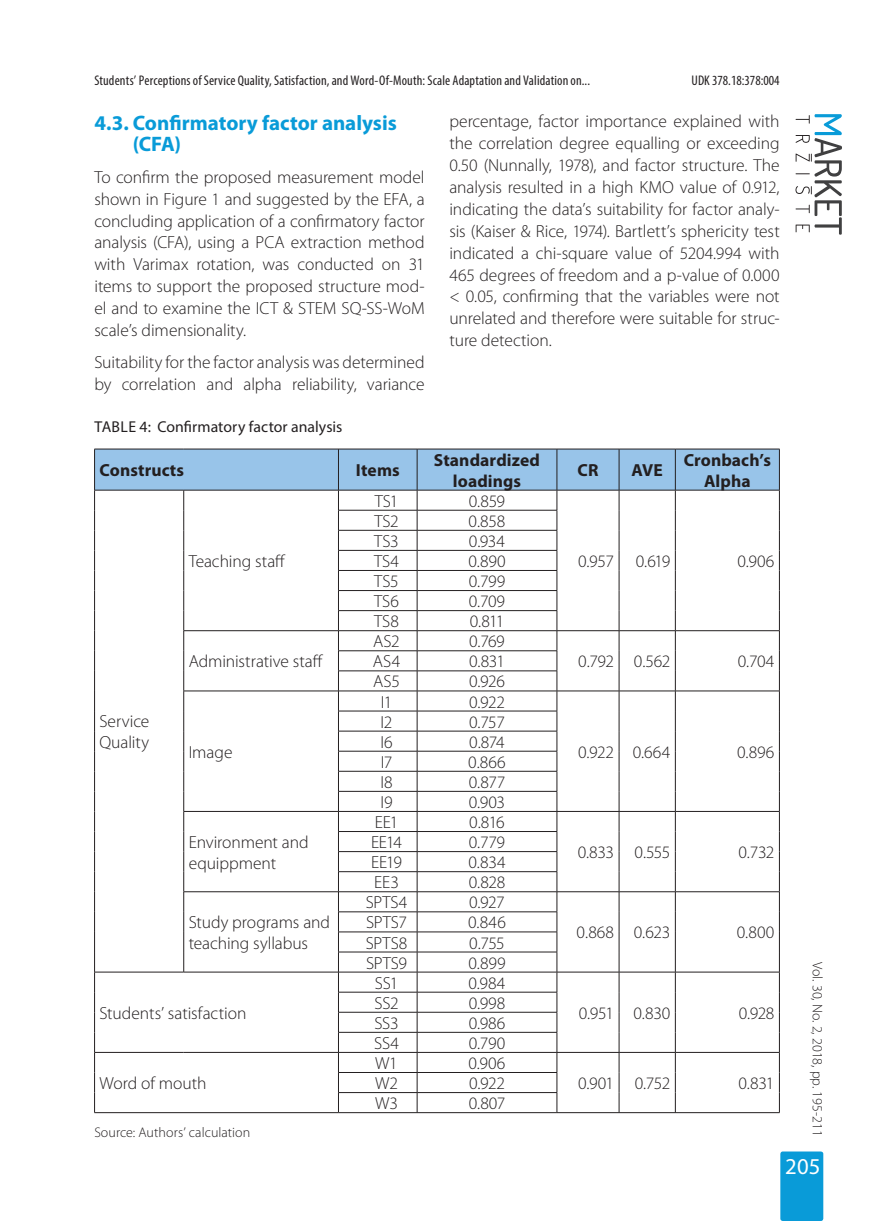
<style>
.page{position:relative;width:874px;height:1221px;background:#fff}
.page>*{position:absolute;margin:0;border:0;box-sizing:border-box;transform-origin:0 0}
.t1{font:22.75px "Myriad Pro";color:#fff}
.t2{font:700 21px/21px "Myriad Pro";color:#099bd8}
.t3{font:300 17.5px/21.9px "Myriad Pro";letter-spacing:-.005em;color:#231f20}
.t4{font:700 17.5px/21px "Myriad Pro";letter-spacing:.005em;color:#231f20;text-align:center}
.t5{font:15.75px "Myriad Pro";letter-spacing:.005em;color:#231f20}
.t6{font:condensed 14px "Myriad Pro";letter-spacing:.01em;color:#231f20}
.t7{font:300 14px "Myriad Pro";color:#231f20}
</style>
<div class="page">
<svg style="left:795px;top:114px;width:46px;height:121px"></svg>
<div style="left:780px;top:1151px;width:42px;height:69px;background:#099bd8;border-radius:2px"></div>
<hr style="left:94px;top:1112px;width:244px;height:1px;background:#231f20">
<hr style="left:556px;top:1112px;width:223px;height:1px;background:#231f20">
<svg style="left:94px;top:449px;width:685px;height:663px"></svg>
<hr style="left:338px;top:1112px;width:218px;height:1px;background:#231f20">
<p class="t6" style="left:94px;top:75px;width:497px">Students’ Perceptions of Service Quality, Satisfaction, and Word-Of-Mouth: Scale Adaptation and Validation on...</p>
<p class="t6" style="left:691px;top:75px;width:89px">UDK 378.18:378:004</p>
<p class="t2" style="left:133px;top:114px;width:265px;text-indent:-39px">4.3. Confirmatory factor analysis (CFA)</p>
<p class="t3" style="left:94px;top:168px;width:331px;text-align:justify">To confirm the proposed measurement model shown in Figure 1 and suggested by the EFA, a concluding application of a confirmatory factor analysis (CFA), using a PCA extraction method with Varimax rotation, was conducted on 31 items to support the proposed structure mod&shy;el and to examine the ICT &amp; STEM SQ-SS-WoM scale’s dimensionality.</p>
<p class="t3" style="left:94px;top:353px;width:331px">Suitability for the factor analysis was determined by correlation and alpha reliability, variance</p>
<p class="t3" style="left:449px;top:112px;width:331px;text-align:justify">percentage, factor importance explained with the correlation degree equalling or exceeding 0.50 (Nunnally, 1978), and factor structure. The analysis resulted in a high KMO value of 0.912, indicating the data’s suitability for factor analy&shy;sis (Kaiser &amp; Rice, 1974). Bartlett’s sphericity test indicated a chi-square value of 5204.994 with 465 degrees of freedom and a p-value of 0.000 &lt; 0.05, confirming that the variables were not unrelated and therefore were suitable for struc&shy;ture detection.</p>
<p class="t5" style="left:94px;top:420px;width:249px">TABLE 4: Confirmatory factor analysis</p>
<p class="t4" style="left:99px;top:461px;width:86px">Constructs</p>
<p class="t4" style="left:355px;top:461px;width:45px">Items</p>
<p class="t4" style="left:434px;top:451px;width:107px">Standardized loadings</p>
<p class="t4" style="left:577px;top:461px;width:22px">CR</p>
<p class="t4" style="left:631px;top:461px;width:33px">AVE</p>
<p class="t4" style="left:683px;top:451px;width:89px">Cronbach’s<br>Alpha</p>
<p class="t3" style="left:189px;top:552px;width:98px">Teaching staff</p>
<p class="t3" style="left:99px;top:712px;width:51px;line-height:21px">Service<br>Quality</p>
<p class="t3" style="left:189px;top:652px;width:136px">Administrative staff</p>
<p class="t3" style="left:189px;top:742px;width:45px">Image</p>
<p class="t3" style="left:189px;top:833px;width:121px;line-height:21px">Environment and equippment</p>
<p class="t3" style="left:189px;top:913px;width:143px;line-height:21px">Study programs and teaching syllabus</p>
<p class="t3" style="left:99px;top:1003px;width:148px">Students’ satisfaction</p>
<p class="t3" style="left:99px;top:1073px;width:108px">Word of mouth</p>
<p class="t7" style="left:94px;top:1126px;width:157px">Source: Authors’ calculation</p>
<p class="t3" style="left:374px;top:491px;width:25px">TS1</p>
<p class="t3" style="left:468px;top:491px;width:38px">0.859</p>
<p class="t3" style="left:374px;top:512px;width:26px">TS2</p>
<p class="t3" style="left:468px;top:512px;width:38px">0.858</p>
<p class="t3" style="left:374px;top:532px;width:26px">TS3</p>
<p class="t3" style="left:468px;top:532px;width:38px">0.934</p>
<p class="t3" style="left:374px;top:552px;width:27px">TS4</p>
<p class="t3" style="left:468px;top:552px;width:39px">0.890</p>
<p class="t3" style="left:374px;top:572px;width:26px">TS5</p>
<p class="t3" style="left:468px;top:572px;width:38px">0.799</p>
<p class="t3" style="left:374px;top:592px;width:26px">TS6</p>
<p class="t3" style="left:468px;top:592px;width:38px">0.709</p>
<p class="t3" style="left:374px;top:612px;width:26px">TS8</p>
<p class="t3" style="left:469px;top:612px;width:36px">0.811</p>
<p class="t3" style="left:578px;top:552px;width:94px">0.957 0.619</p>
<p class="t3" style="left:737px;top:552px;width:38px">0.906</p>
<p class="t3" style="left:373px;top:632px;width:28px">AS2</p>
<p class="t3" style="left:469px;top:632px;width:37px">0.769</p>
<p class="t3" style="left:373px;top:652px;width:29px">AS4</p>
<p class="t3" style="left:469px;top:652px;width:37px">0.831</p>
<p class="t3" style="left:578px;top:652px;width:94px">0.792 0.562</p>
<p class="t3" style="left:737px;top:652px;width:38px">0.704</p>
<p class="t3" style="left:373px;top:672px;width:28px">AS5</p>
<p class="t3" style="left:469px;top:672px;width:37px">0.926</p>
<p class="t3" style="left:381px;top:692px;width:13px">I1</p>
<p class="t3" style="left:469px;top:692px;width:37px">0.922</p>
<p class="t3" style="left:380px;top:712px;width:13px">I2</p>
<p class="t3" style="left:469px;top:712px;width:37px">0.757</p>
<p class="t3" style="left:380px;top:732px;width:14px">I6</p>
<p class="t3" style="left:469px;top:732px;width:37px">0.874</p>
<p class="t3" style="left:380px;top:752px;width:13px">I7</p>
<p class="t3" style="left:468px;top:752px;width:39px">0.866</p>
<p class="t3" style="left:380px;top:772px;width:14px">I8</p>
<p class="t3" style="left:468px;top:772px;width:38px">0.877</p>
<p class="t3" style="left:380px;top:793px;width:13px">I9</p>
<p class="t3" style="left:468px;top:793px;width:38px">0.903</p>
<p class="t3" style="left:374px;top:813px;width:25px">EE1</p>
<p class="t3" style="left:469px;top:813px;width:37px">0.816</p>
<p class="t3" style="left:371px;top:833px;width:33px">EE14</p>
<p class="t3" style="left:468px;top:833px;width:38px">0.779</p>
<p class="t3" style="left:371px;top:853px;width:32px">EE19</p>
<p class="t3" style="left:468px;top:853px;width:39px">0.834</p>
<p class="t3" style="left:374px;top:873px;width:26px">EE3</p>
<p class="t3" style="left:468px;top:873px;width:38px">0.828</p>
<p class="t3" style="left:365px;top:893px;width:43px">SPTS4</p>
<p class="t3" style="left:469px;top:893px;width:37px">0.927</p>
<p class="t3" style="left:366px;top:913px;width:43px">SPTS7</p>
<p class="t3" style="left:468px;top:913px;width:39px">0.846</p>
<p class="t3" style="left:365px;top:933px;width:43px">SPTS8</p>
<p class="t3" style="left:469px;top:933px;width:37px">0.755</p>
<p class="t3" style="left:366px;top:953px;width:42px">SPTS9</p>
<p class="t3" style="left:468px;top:953px;width:39px">0.899</p>
<p class="t3" style="left:374px;top:973px;width:25px">SS1</p>
<p class="t3" style="left:468px;top:973px;width:38px">0.984</p>
<p class="t3" style="left:374px;top:993px;width:26px">SS2</p>
<p class="t3" style="left:468px;top:993px;width:38px">0.998</p>
<p class="t3" style="left:374px;top:1013px;width:26px">SS3</p>
<p class="t3" style="left:468px;top:1013px;width:38px">0.986</p>
<p class="t3" style="left:374px;top:1033px;width:26px">SS4</p>
<p class="t3" style="left:468px;top:1033px;width:38px">0.790</p>
<p class="t3" style="left:577px;top:742px;width:94px">0.922 0.664</p>
<p class="t3" style="left:736px;top:742px;width:39px">0.896</p>
<p class="t3" style="left:577px;top:843px;width:94px">0.833 0.555</p>
<p class="t3" style="left:738px;top:843px;width:37px">0.732</p>
<p class="t3" style="left:576px;top:923px;width:95px">0.868 0.623</p>
<p class="t3" style="left:736px;top:923px;width:39px">0.800</p>
<p class="t3" style="left:578px;top:1003px;width:93px">0.951 0.830</p>
<p class="t3" style="left:738px;top:1003px;width:37px">0.928</p>
<p class="t3" style="left:375px;top:1053px;width:24px">W1</p>
<p class="t3" style="left:468px;top:1053px;width:38px">0.906</p>
<p class="t3" style="left:375px;top:1073px;width:24px">W2</p>
<p class="t3" style="left:469px;top:1073px;width:37px">0.922</p>
<p class="t3" style="left:578px;top:1073px;width:94px">0.901 0.752</p>
<p class="t3" style="left:738px;top:1073px;width:37px">0.831</p>
<p class="t3" style="left:375px;top:1094px;width:24px">W3</p>
<p class="t3" style="left:468px;top:1094px;width:38px">0.807</p>
<p class="t7" style="left:822px;top:962px;width:176px;rotate:90deg">Vol. 30, No. 2, 2018, pp. 195-211</p>
<h1 class="t1" style="left:784px;top:1157px;width:37px">205</h1>
</div>
